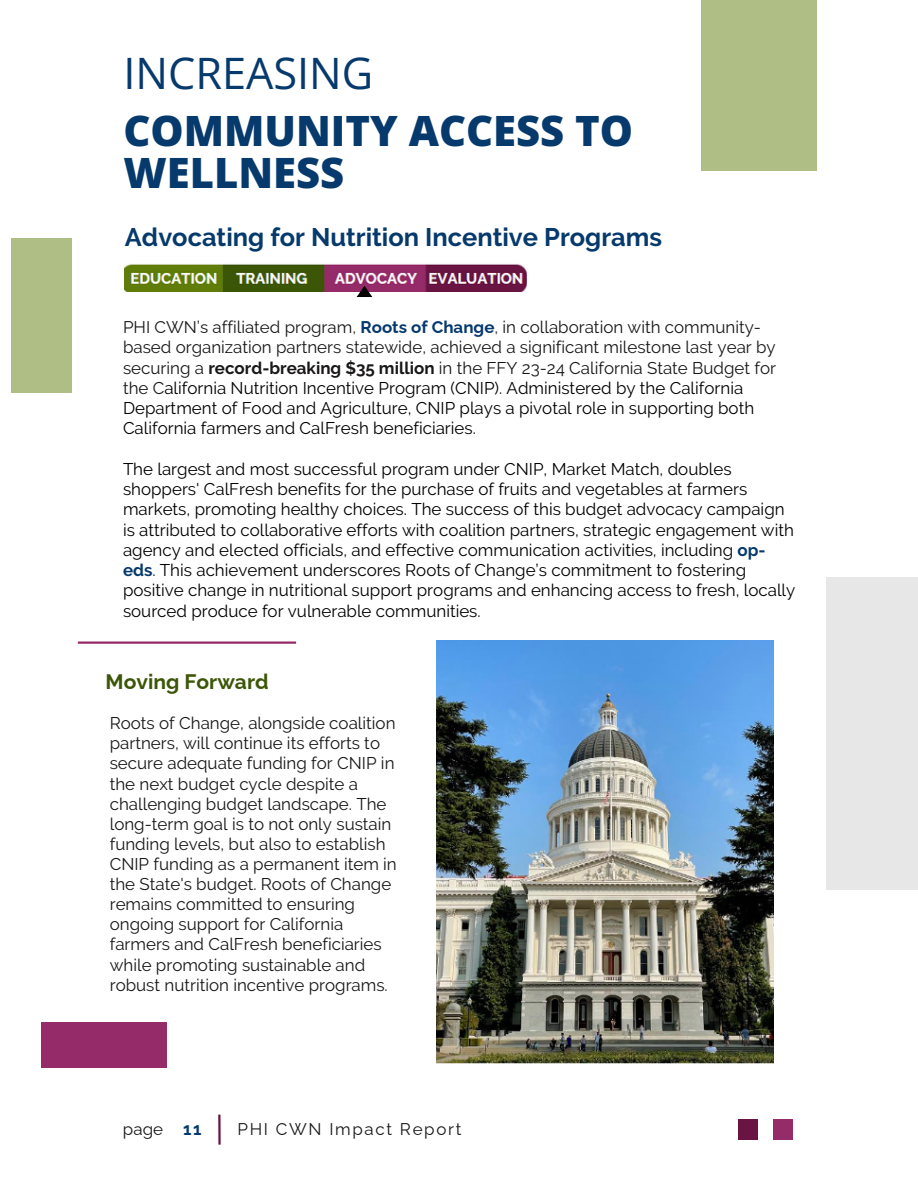
<style>
.page{position:relative;width:918px;height:1188px;background:#fff}
.page>*{position:absolute;margin:0;border:0;box-sizing:border-box;transform-origin:0 0}
.t1{font:43.35px "Open Sans";color:#06396c}
.t2{font:800 41.85px/41.2px "Open Sans";color:#06396c}
.t3{font:700 25.35px "Raleway";color:#06396c}
.t4{font:700 21px "Raleway";color:#3c5607}
.t5{font:16.95px/20.1px "Raleway";color:#191717}
.t6{font:16.95px/20.2px "Raleway";color:#000}
.t7{font:16.95px "Raleway";letter-spacing:.1em;color:#191717}
.s1{font-weight:700;color:#06396c}
.s2{font-weight:700}
.s3{color:#000}
</style>
<div class="page">
<hr style="left:218px;top:1115px;width:3px;height:30px;background:#691442">
<div style="left:738px;top:1120px;width:20px;height:20px;background:#691442"></div>
<div style="left:773px;top:1120px;width:20px;height:20px;background:#952b68"></div>
<div style="left:826px;top:577px;width:92px;height:312px;background:#e7e7e7"></div>
<hr style="left:78px;top:641px;width:218px;height:3px;background:#952b68">
<div style="left:11px;top:238px;width:60px;height:155px;background:#afbe84"></div>
<div style="left:41px;top:1022px;width:126px;height:46px;background:#952b68"></div>
<img style="left:124px;top:264px;width:402px;height:27px">
<svg style="left:357px;top:286px;width:15px;height:11px"></svg>
<div style="left:701px;top:0;width:116px;height:171px;background:#afbe84"></div>
<img style="left:437px;top:640px;width:336px;height:424px">
<h1 class="t1" style="left:123px;top:43px;width:251px">INCREASING</h1>
<h2 class="t2" style="left:123px;top:110px;width:511px">COMMUNITY ACCESS TO<br>WELLNESS</h2>
<h3 class="t3" style="left:125px;top:223px;width:539px">Advocating for Nutrition Incentive Programs</h3>
<p class="t5" style="left:123px;top:317px;width:655px">PHI CWN’s affiliated program, <span class="s1">Roots of Change</span>, in collaboration with community&shy;based organization partners statewide, achieved a significant milestone last year by securing a <span class="s2">record-breaking $35 million</span> in the FFY 23-24 California State Budget for the C<span class="s3">alifornia Nutrition Incentive Program (CNIP). Administered by the California Department of Food and Agriculture, CNIP plays a pivotal role in supporting both California farmers and CalFresh beneficiaries.</span></p>
<p class="t6" style="left:123px;top:459px;width:674px">The largest and most successful program under CNIP, Market Match, doubles shoppers' CalFresh benefits for the purchase of fruits and vegetables at farmers markets, promoting healthy choices. The success of this budget advocacy campaign is attributed to collaborative efforts with coalition partners, strategic engagement with agency and elected officials, and effective communication activities, including <span class="s1">op&shy;eds</span>. This achievement underscores Roots of Change’s commitment to fostering positive change in nutritional support programs and enhancing access to fresh, locally sourced produce for vulnerable communities.</p>
<p class="t4" style="left:106px;top:669px;width:165px">Moving Forward</p>
<p class="t5" style="left:110px;top:713px;width:289px">Roots of Change, alongside coalition partners, will continue its efforts to secure adequate funding for CNIP in the next budget cycle despite a challenging budget landscape. The long-term goal is to not only sustain funding levels, but also to establish CNIP funding as a permanent item in the State's budget. Roots of Change remains committed to ensuring ongoing support for California farmers and CalFresh beneficiaries while promoting sustainable and robust nutrition incentive programs.</p>
<p class="t5" style="left:123px;top:1119px;width:80px">page <span class="s1">11</span></p>
<p class="t7" style="left:238px;top:1119px;width:226px">PHI CWN Impact Report</p>
</div>
